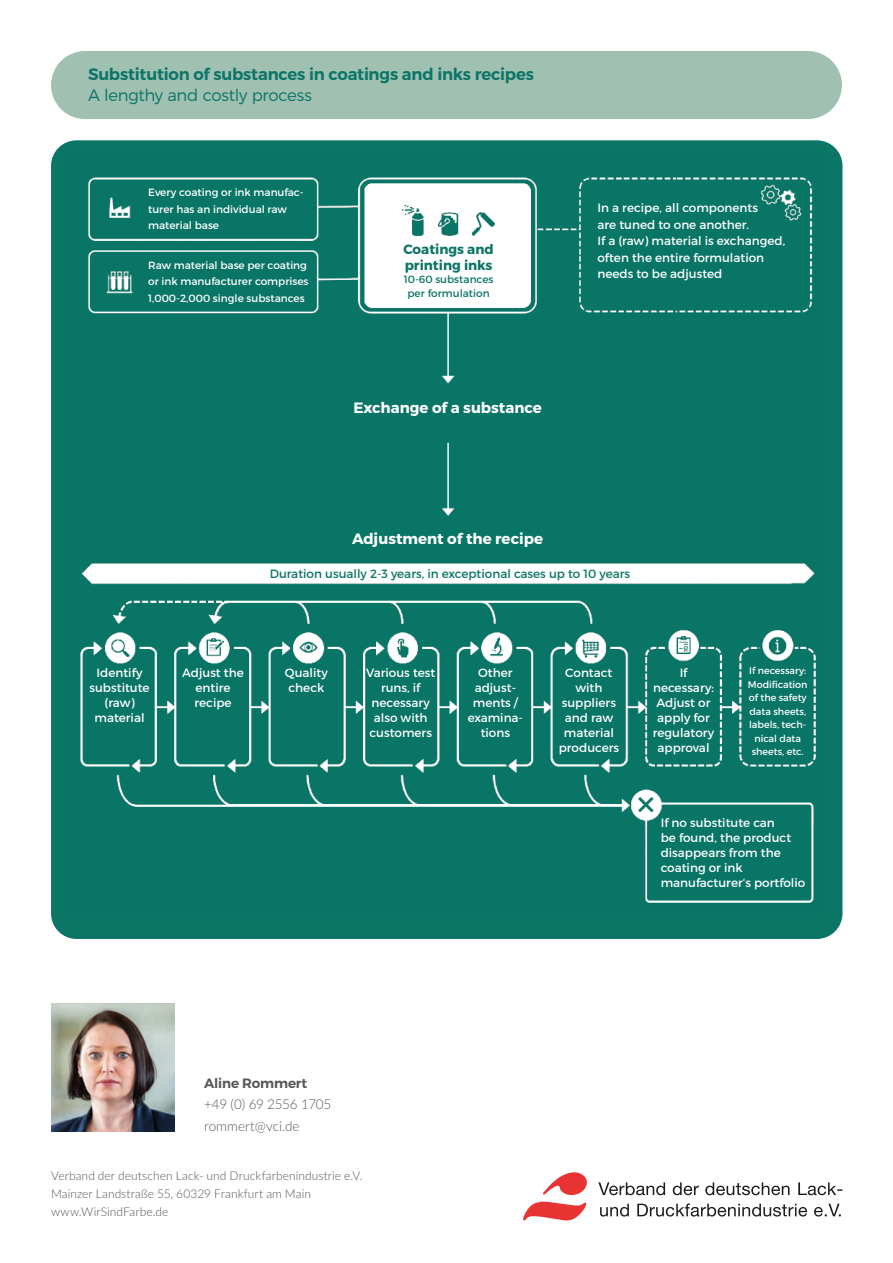
<style>
.page{position:relative;width:893px;height:1263px;background:#fff}
.page>*{position:absolute;margin:0;border:0;box-sizing:border-box;transform-origin:0 0}
.t1{font:16.5px "Trueno S Bd";letter-spacing:-.01em;color:#0b7566}
.t2{font:16.5px "Trueno Lt";letter-spacing:-.02em;color:#0b7566}
.t3{font:15px "Trueno Bd";color:#fff}
.t4{font:300 13.5px/21px "Lato";letter-spacing:-.01em;color:#575756}
.t5{font:13.5px/16.2px "Trueno Bd";color:#0b7566}
.t6{font:13.5px "Trueno S Bd";letter-spacing:-.01em;color:#575756}
.t7{font:12px/15px "Trueno Rg";color:#fff;text-align:center}
.t8{font:300 12px/18px "Lato";letter-spacing:.005em;color:#575756}
.t9{font:12px "Trueno Rg";color:#0b7566}
.t10{font:10.5px/16.5px "Trueno Rg";color:#fff}
.t11{font:10.5px/14.4px "Trueno Rg";color:#0b7566;text-align:center}
.t12{font:9.75px/13.5px "Trueno Rg";color:#fff;text-align:center}
</style>
<div class="page">
<svg style="left:543px;top:1172px;width:44px;height:23px"></svg>
<svg style="left:523px;top:1202px;width:63px;height:18px"></svg>
<svg style="left:798px;top:1182px;width:44px;height:13px"></svg>
<svg style="left:600px;top:1203px;width:241px;height:13px"></svg>
<svg style="left:598px;top:1182px;width:191px;height:13px"></svg>
<div style="left:51px;top:140px;width:791px;height:799px;background:#0b7566;border-radius:26px"></div>
<img style="left:80px;top:177px;width:736px;height:726px">
<div style="left:51px;top:51px;width:791px;height:68px;background:#a0c0b1;border-radius:34px"></div>
<img style="left:51px;top:1003px;width:123px;height:128px">
<h1 class="t1" style="left:88px;top:64px;width:447px">Substitution of substances in coatings and inks recipes</h1>
<h1 class="t2" style="left:88px;top:85px;width:225px">A lengthy and costly process</h1>
<p class="t10" style="left:148px;top:184px;width:157px">Every coating or ink manufac&shy;turer has an individual raw material base</p>
<p class="t10" style="left:148px;top:257px;width:162px">Raw material base per coating or ink manufacturer comprises<br>1,000-2,000 single substances</p>
<p class="t5" style="left:403px;top:241px;width:92px">Coatings and printing inks</p>
<p class="t11" style="left:404px;top:272px;width:91px">10-60 substances per formulation</p>
<p class="t3" style="left:353px;top:399px;width:190px">Exchange of a substance</p>
<p class="t7" style="left:597px;top:200px;width:189px;line-height:16.5px;text-align:left">In a recipe, all components<br>are tuned to one another.<br>If a (raw) material is exchanged, often the entire formulation needs to be adjusted</p>
<p class="t3" style="left:352px;top:530px;width:192px">Adjustment of the recipe</p>
<p class="t9" style="left:270px;top:566px;width:362px">Duration usually 2-3 years, in exceptional cases up to 10 years</p>
<p class="t7" style="left:90px;top:665px;width:62px">Identify substitute (raw) material</p>
<p class="t7" style="left:182px;top:665px;width:63px">Adjust the entire recipe</p>
<p class="t7" style="left:285px;top:665px;width:44px">Quality check</p>
<p class="t7" style="left:366px;top:665px;width:71px">Various test runs, if necessary also with customers</p>
<p class="t7" style="left:468px;top:665px;width:57px">Other adjust&shy;ments / examina&shy;tions</p>
<p class="t7" style="left:559px;top:665px;width:62px">Contact with suppliers and raw material producers</p>
<p class="t7" style="left:653px;top:665px;width:63px">If necessary:<br>Adjust or apply for regulatory approval</p>
<p class="t12" style="left:748px;top:664px;width:61px">If necessary:<br>Modification of the safety data sheets, labels, tech&shy;nical data sheets, etc.</p>
<p class="t6" style="left:204px;top:1075px;width:105px">Aline Rommert</p>
<p class="t4" style="left:204px;top:1094px;width:129px">+49 (0) 69 2556 1705 rommert@vci.de</p>
<p class="t8" style="left:51px;top:1166px;width:313px">Verband der deutschen Lack- und Druckfarbenindustrie e.V.<br>Mainzer Landstraße 55, 60329 Frankfurt am Main www.WirSindFarbe.de</p>
<p class="t7" style="left:661px;top:815px;width:146px;text-align:left">If no substitute can<br>be found, the product disappears from the coating or ink manufacturer‘s portfolio</p>
</div>
